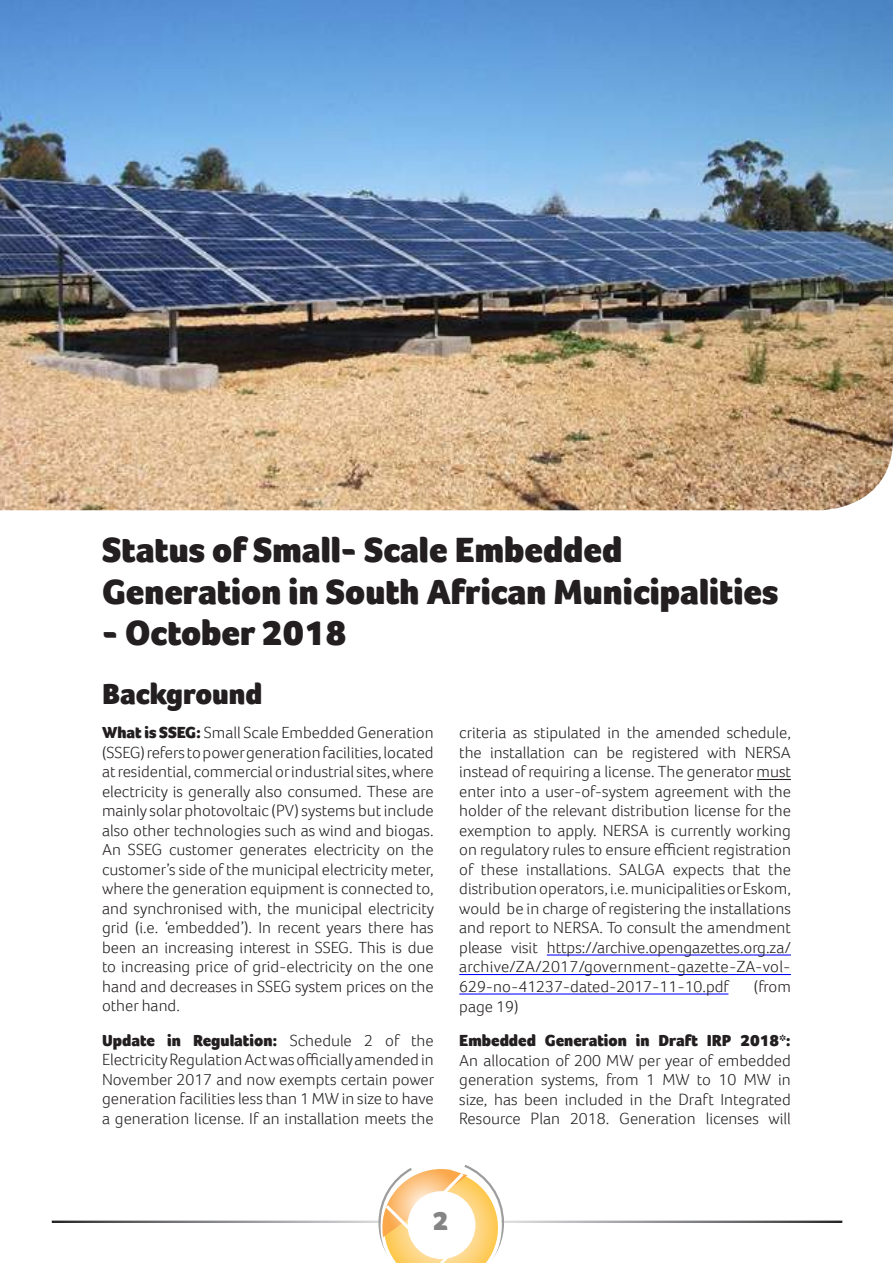
<style>
.page{position:relative;width:893px;height:1263px;background:#fff}
.page>*{position:absolute;margin:0;border:0;box-sizing:border-box;transform-origin:0 0}
.t1{font:900 36px/41.4px "Foco";color:#231f20}
.t2{font:900 30px "Foco";color:#231f20}
.t3{font:900 27px "Foco";color:#848484}
.t4{font:300 16.5px/19.5px "Foco";color:#231f20;text-align:justify}
.t5{font:900 16.5px "Foco";color:#231f20}
.s1{font-weight:900}
</style>
<div class="page">
<svg style="left:374px;top:1165px;width:134px;height:98px"></svg>
<hr style="left:757px;top:779px;width:34px;height:1px;background:#231f20">
<hr style="left:547px;top:954px;width:244px;height:1px;background:#00f">
<hr style="left:459px;top:974px;width:332px;height:1px;background:#00f">
<hr style="left:459px;top:993px;width:269px;height:1px;background:#00f">
<img style="left:0;top:0;width:893px;height:510px">
<h1 class="t1" style="left:102px;top:529px;width:678px">Status of Small- Scale Embedded<br>Generation in South African Municipalities</h1>
<h1 class="t1" style="left:102px;top:612px;width:246px">- October 2018</h1>
<h2 class="t2" style="left:102px;top:674px;width:162px">Background</h2>
<p class="t4" style="left:102px;top:723px;width:334px"><span class="s1">What is SSEG:</span> Small Scale Embedded Generation (SSEG) refers to power generation facilities, located at residential, commercial or industrial sites, where electricity is generally also consumed. These are mainly solar photovoltaic (PV) systems but include also other technologies such as wind and biogas.<br>An SSEG customer generates electricity on the customer’s side of the municipal electricity meter, where the generation equipment is connected to, and synchronised with, the municipal electricity grid (i.e. ‘embedded’). In recent years there has been an increasing interest in SSEG. This is due to increasing price of grid-electricity on the one hand and decreases in SSEG system prices on the other hand.</p>
<p class="t4" style="left:102px;top:1030px;width:334px"><span class="s1">Update in Regulation:</span> Schedule 2 of the Electricity Regulation Act was officially amended in November 2017 and now exempts certain power generation facilities less than 1 MW in size to have a generation license. If an installation meets the</p>
<p class="t4" style="left:459px;top:723px;width:333px">criteria as stipulated in the amended schedule, the installation can be registered with NERSA instead of requiring a license. The generator must enter into a user-of-system agreement with the holder of the relevant distribution license for the exemption to apply. NERSA is currently working on regulatory rules to ensure efficient registration of these installations. SALGA expects that the distribution operators, i.e. municipalities or Eskom, would be in charge of registering the installations and report to NERSA. To consult the amendment please visit https://archive.opengazettes.org.za/ archive/ZA/2017/government-gazette-ZA-vol-629-no-41237-dated-2017-11-10.pdf</p>
<p class="t4" style="left:754px;top:976px;width:38px">(from</p>
<p class="t4" style="left:459px;top:996px;width:61px">page 19)</p>
<p class="t5" style="left:459px;top:1029px;width:333px">Embedded Generation in Draft IRP 2018*:</p>
<p class="t4" style="left:459px;top:1050px;width:333px">An allocation of 200 MW per year of embedded generation systems, from 1 MW to 10 MW in size, has been included in the Draft Integrated Resource Plan 2018. Generation licenses will</p>
<h3 class="t3" style="left:433px;top:1203px;width:17px">2</h3>
</div>
